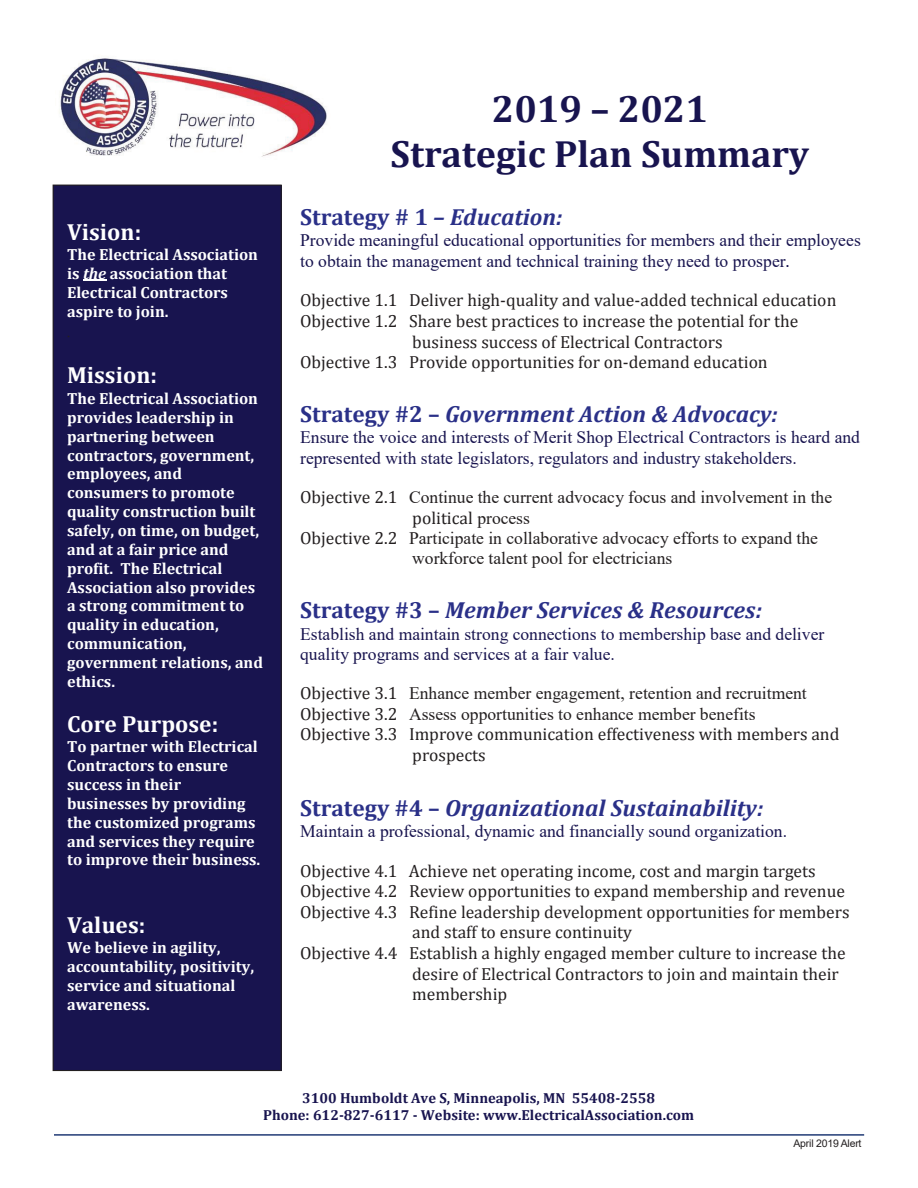
<style>
.page{position:relative;width:918px;height:1188px;background:#fff}
.page>*{position:absolute;margin:0;border:0;box-sizing:border-box;transform-origin:0 0}
.t1{font:700 38.1px/44.5px "Cambria";color:#18144f;text-align:center}
.t2{font:italic 700 23.4px "Cambria";color:#2a3088}
.t3{font:700 23.4px "Cambria";color:#fff}
.t4{font:17.55px/20.5px "Cambria";color:#231f20}
.t5{font:17.55px/20.2px "Times New Roman";color:#18144f}
.t6{font:17.55px/20.2px "Times New Roman";color:#231f20}
.t7{font:italic 17.55px "Times New Roman";color:#231f20}
.t8{font:700 16.2px/18.9px "Cambria";color:#fff}
.t9{font:700 14.55px/17.2px "Cambria";color:#18144f;text-align:center}
.t10{font:10.5px "Arial";letter-spacing:-.02em;color:#231f20}
.s1{font-style:italic}
.s2{font-style:normal}
.s3{font-family:"Cambria"}
.s4{font-family:"Times New Roman"}
</style>
<div class="page">
<hr style="left:54px;top:1134px;width:810px;height:2px;background:#213b76">
<img style="left:59px;top:58px;width:268px;height:99px">
<div style="left:53px;top:185px;width:228px;height:886px;background:#18144f"></div>
<div style="left:53px;top:185px;width:229px;height:886px;border:1px solid #231f20"></div>
<svg style="left:83px;top:280px;width:23px;height:1px"></svg>
<h2 class="t3" style="left:67px;top:215px;width:76px">Vision:</h2>
<p class="t8" style="left:67px;top:245px;width:192px">The Electrical Association is <span class="s1">the</span> association that<br>Electrical Contractors aspire to join.</p>
<p class="t7" style="left:67px;top:319px;width:6px">.</p>
<h2 class="t3" style="left:67px;top:359px;width:91px">Mission:</h2>
<p class="t8" style="left:67px;top:388px;width:197px">The Electrical Association provides leadership in partnering between contractors, government, employees, and consumers to promote quality construction built safely, on time, on budget, and at a fair price and profit. The Electrical<br>Association also provides a strong commitment to quality in education, communication, government relations, and ethics.</p>
<h2 class="t3" style="left:67px;top:707px;width:153px">Core Purpose:</h2>
<p class="t8" style="left:67px;top:737px;width:195px">To partner with Electrical<br>Contractors to ensure success in their businesses by providing the customized programs and services they require to improve their business.</p>
<h2 class="t3" style="left:67px;top:908px;width:80px">Values:</h2>
<p class="t8" style="left:67px;top:938px;width:189px">We believe in agility, accountability, positivity, service and situational awareness.</p>
<h1 class="t1" style="left:391px;top:86px;width:420px">2019 – 2021<br>Strategic Plan Summary</h1>
<h2 class="t2" style="left:300px;top:200px;width:264px"><span class="s2">Strategy # 1</span> – Education:</h2>
<p class="t5" style="left:300px;top:230px;width:562px">Provide meaningful educational opportunities for members and their employees to obtain the management and technical training they need to prosper<span class="s3">.</span></p>
<p class="t4" style="left:300px;top:290px;width:538px">Objective 1.1 Deliver high-quality and value-added technical education</p>
<p class="t4" style="left:300px;top:311px;width:500px">Objective 1.2 Share best practices to increase the potential for the</p>
<p class="t4" style="left:412px;top:331px;width:312px">business success of Electrical Contractors</p>
<p class="t4" style="left:300px;top:352px;width:469px">Objective 1.3 Provide opportunities for on-demand education</p>
<h2 class="t2" style="left:300px;top:397px;width:479px"><span class="s2">Strategy #2 –</span> Government Action &amp; Advocacy:</h2>
<p class="t5" style="left:300px;top:427px;width:561px">Ensure the voice and interests of Merit Shop Electrical Contractors is heard and represented with state legislators, regulators and industry stakeholders.</p>
<p class="t6" style="left:300px;top:487px;width:534px"><span class="s3">Objective 2.1</span> Continue the current advocacy focus and involvement in the</p>
<p class="t4" style="left:412px;top:507px;width:119px">political <span class="s4">process</span></p>
<p class="t6" style="left:412px;top:528px;width:407px;text-indent:-112px"><span class="s3">Objective 2.2</span> Participate in collaborative advocacy efforts to expand the workforce talent pool for electricians</p>
<h2 class="t2" style="left:300px;top:594px;width:463px"><span class="s2">Strategy #3 –</span> Member Services &amp; Resources:</h2>
<p class="t5" style="left:300px;top:623px;width:526px">Establish and maintain strong connections to membership base and deliver quality programs and services at a fair value.</p>
<p class="t6" style="left:300px;top:682px;width:508px;line-height:20.7px"><span class="s3">Objective 3.1</span> Enhance member engagement, retention and recruitment<br><span class="s3">Objective 3.2</span> Assess opportunities to enhance member benefits</p>
<p class="t4" style="left:412px;top:724px;width:429px;text-indent:-112px">Objective 3.3 Improve communication effectiveness with members and prospects</p>
<h2 class="t2" style="left:300px;top:791px;width:465px"><span class="s2">Strategy #4 –</span> Organizational Sustainability:</h2>
<p class="t5" style="left:300px;top:821px;width:488px">Maintain a professional, dynamic and financially sound organization.</p>
<p class="t4" style="left:300px;top:860px;width:517px">Objective 4.1 Achieve net operating income, cost and margin targets</p>
<p class="t4" style="left:300px;top:881px;width:546px">Objective 4.2 Review opportunities to expand membership and revenue</p>
<p class="t4" style="left:300px;top:901px;width:551px">Objective 4.3 Refine leadership development opportunities for members</p>
<p class="t4" style="left:412px;top:922px;width:221px">and staff to ensure continuity</p>
<p class="t4" style="left:300px;top:943px;width:547px">Objective 4.4 Establish a highly engaged member culture to increase the</p>
<p class="t4" style="left:412px;top:963px;width:428px">desire of Electrical Contractors to join and maintain their</p>
<p class="t4" style="left:412px;top:984px;width:97px">membership</p>
<p class="t9" style="left:263px;top:1089px;width:432px">3100 Humboldt Ave S, Minneapolis, MN 55408-2558<br>Phone: 612-827-6117 - Website: www.ElectricalAssociation.com</p>
<p class="t10" style="left:794px;top:1136px;width:70px">April 2019 Alert</p>
</div>
